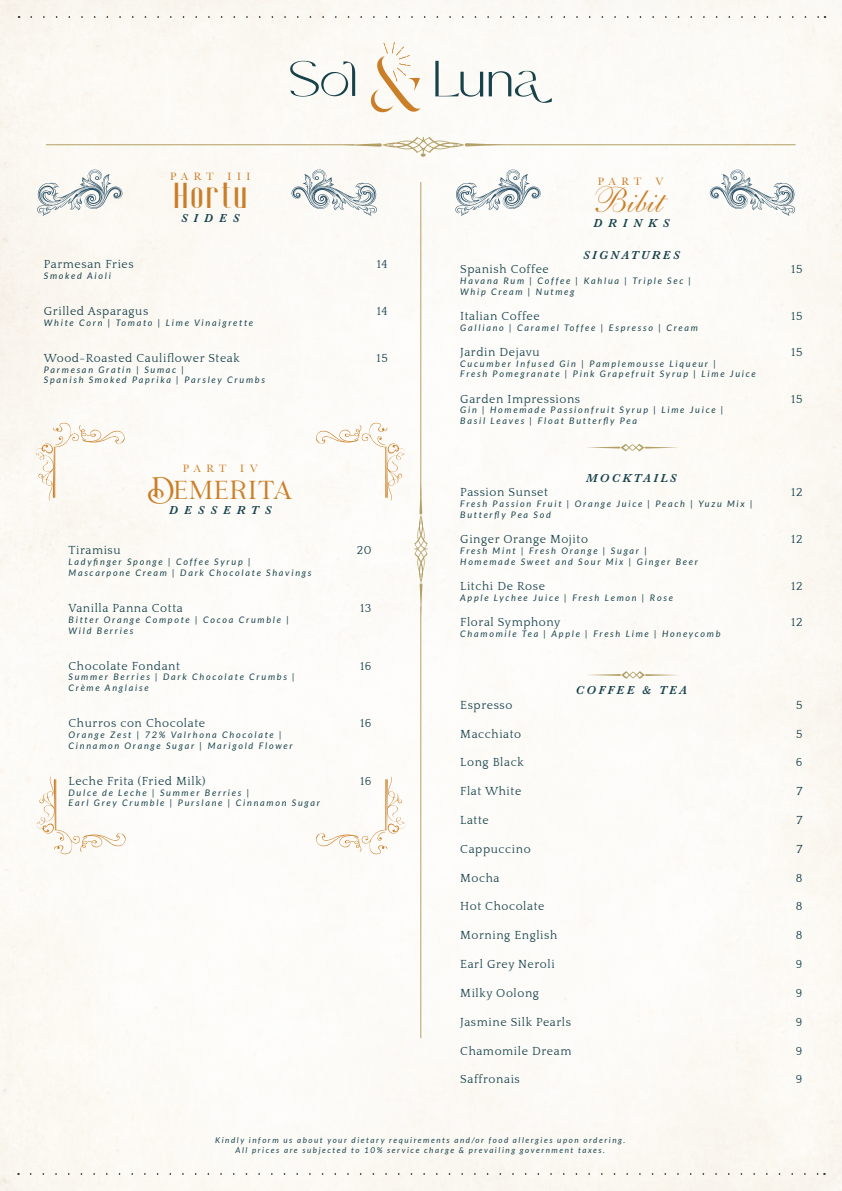
<style>
.page{position:relative;width:842px;height:1191px;background:#fff}
.page>*{position:absolute;margin:0;border:0;box-sizing:border-box;transform-origin:0 0}
.t1{font:36px "Espoir";letter-spacing:-.01em;color:#cd8129}
.t2{font:36px "Allegro";color:#cd8129}
.t3{font:26px "Bricktown";color:#cd8129}
.t4{font:12px "Quattrocento";letter-spacing:.05em;color:#18444e}
.t5{font:italic 600 12px "Baskerville";letter-spacing:.2em;color:#18444e}
.t6{font:italic 600 12px "Baskerville";letter-spacing:.5em;color:#18444e}
.t7{font:11px "Baskerville";letter-spacing:.455em;color:#cd8129}
.t8{font:italic 9px/10.8px "Lato";letter-spacing:.2em;color:#18444e}
.t9{font:italic 8px/9.6px "Lato";letter-spacing:.2em;color:#18444e;text-align:center}
</style>
<div class="page">
<img style="left:0;top:0;width:842px;height:1190px">
<p class="t7" style="left:170px;top:169px;width:45px">PART</p>
<p class="t7" style="left:228px;top:169px;width:24px">III</p>
<h1 class="t1" style="left:172px;top:173px;width:77px">Hortu</h1>
<h3 class="t5" style="left:181px;top:210px;width:60px">SIDES</h3>
<h3 class="t4" style="left:44px;top:258px;width:91px">Parmesan Fries</h3>
<h3 class="t4" style="left:377px;top:258px;width:12px">14</h3>
<p class="t8" style="left:44px;top:270px;width:69px">Smoked Aioli</p>
<h3 class="t4" style="left:44px;top:305px;width:106px">Grilled Asparagus</h3>
<h3 class="t4" style="left:377px;top:305px;width:12px">14</h3>
<p class="t8" style="left:44px;top:317px;width:211px">White Corn | Tomato | Lime Vinaigrette</p>
<h3 class="t4" style="left:44px;top:351px;width:197px">Wood-Roasted Cauliflower Steak</h3>
<h3 class="t4" style="left:376px;top:351px;width:13px">15</h3>
<p class="t8" style="left:44px;top:364px;width:223px">Parmesan Gratin | Sumac |<br>Spanish Smoked Paprika | Parsley Crumbs</p>
<p class="t7" style="left:183px;top:461px;width:76px">PART IV</p>
<h2 class="t3" style="left:147px;top:475px;width:148px">Demerita</h2>
<h3 class="t6" style="left:169px;top:501px;width:104px">DESSERTS</h3>
<h3 class="t4" style="left:69px;top:544px;width:54px">Tiramisu</h3>
<h3 class="t4" style="left:357px;top:544px;width:16px">20</h3>
<p class="t8" style="left:69px;top:557px;width:244px">Ladyfinger Sponge | Coffee Syrup |<br>Mascarpone Cream | Dark Chocolate Shavings</p>
<h3 class="t4" style="left:69px;top:602px;width:116px">Vanilla Panna Cotta</h3>
<h3 class="t4" style="left:360px;top:602px;width:13px">13</h3>
<p class="t8" style="left:69px;top:614px;width:222px">Bitter Orange Compote | Cocoa Crumble |<br>Wild Berries</p>
<h3 class="t4" style="left:69px;top:659px;width:113px">Chocolate Fondant</h3>
<h3 class="t4" style="left:360px;top:659px;width:13px">16</h3>
<p class="t8" style="left:69px;top:672px;width:228px">Summer Berries | Dark Chocolate Crumbs |<br>Crème Anglaise</p>
<h3 class="t4" style="left:69px;top:717px;width:138px">Churros con Chocolate</h3>
<h3 class="t4" style="left:360px;top:717px;width:13px">16</h3>
<p class="t8" style="left:69px;top:729px;width:226px">Orange Zest | 72% Valrhona Chocolate |<br>Cinnamon Orange Sugar | Marigold Flower</p>
<h3 class="t4" style="left:69px;top:774px;width:138px">Leche Frita (Fried Milk)</h3>
<h3 class="t4" style="left:360px;top:774px;width:13px">16</h3>
<p class="t8" style="left:69px;top:787px;width:253px">Dulce de Leche | Summer Berries |<br>Earl Grey Crumble | Purslane | Cinnamon Sugar</p>
<p class="t7" style="left:598px;top:174px;width:45px">PART</p>
<p class="t7" style="left:655px;top:174px;width:10px">V</p>
<h1 class="t2" style="left:587px;top:179px;width:71px">Bibit</h1>
<h3 class="t5" style="left:593px;top:215px;width:78px">DRINKS</h3>
<h3 class="t5" style="left:583px;top:246px;width:98px">SIGNATURES</h3>
<h3 class="t4" style="left:460px;top:263px;width:90px">Spanish Coffee</h3>
<h3 class="t4" style="left:791px;top:263px;width:13px">15</h3>
<p class="t8" style="left:460px;top:275px;width:233px">Havana Rum | Coffee | Kahlua | Triple Sec |<br>Whip Cream | Nutmeg</p>
<h3 class="t4" style="left:460px;top:310px;width:81px">Italian Coffee</h3>
<h3 class="t4" style="left:791px;top:310px;width:13px">15</h3>
<p class="t8" style="left:460px;top:322px;width:239px">Galliano | Caramel Toffee | Espresso | Cream</p>
<h3 class="t4" style="left:460px;top:346px;width:81px">Jardin Dejavu</h3>
<h3 class="t4" style="left:791px;top:346px;width:13px">15</h3>
<p class="t8" style="left:460px;top:358px;width:297px">Cucumber Infused Gin | Pamplemousse Liqueur |<br>Fresh Pomegranate | Pink Grapefruit Syrup | Lime Juice</p>
<h3 class="t4" style="left:460px;top:392px;width:121px">Garden Impressions</h3>
<h3 class="t4" style="left:791px;top:392px;width:13px">15</h3>
<p class="t8" style="left:460px;top:405px;width:265px">Gin | Homemade Passionfruit Syrup | Lime Juice |<br>Basil Leaves | Float Butterfly Pea</p>
<h3 class="t5" style="left:586px;top:470px;width:92px">MOCKTAILS</h3>
<h3 class="t4" style="left:460px;top:486px;width:89px">Passion Sunset</h3>
<h3 class="t4" style="left:791px;top:486px;width:13px">12</h3>
<p class="t8" style="left:460px;top:499px;width:294px">Fresh Passion Fruit | Orange Juice | Peach | Yuzu Mix |<br>Butterfly Pea Sod</p>
<h3 class="t4" style="left:460px;top:533px;width:129px">Ginger Orange Mojito</h3>
<h3 class="t4" style="left:791px;top:533px;width:13px">12</h3>
<p class="t8" style="left:460px;top:545px;width:239px">Fresh Mint | Fresh Orange | Sugar |<br>Homemade Sweet and Sour Mix | Ginger Beer</p>
<h3 class="t4" style="left:460px;top:580px;width:86px">Litchi De Rose</h3>
<h3 class="t4" style="left:791px;top:580px;width:13px">12</h3>
<p class="t8" style="left:460px;top:592px;width:214px">Apple Lychee Juice | Fresh Lemon | Rose</p>
<h3 class="t4" style="left:460px;top:616px;width:102px">Floral Symphony</h3>
<h3 class="t4" style="left:791px;top:616px;width:13px">12</h3>
<p class="t8" style="left:460px;top:628px;width:262px">Chamomile Tea | Apple | Fresh Lime | Honeycomb</p>
<h3 class="t5" style="left:576px;top:682px;width:112px">COFFEE &amp; TEA</h3>
<h3 class="t4" style="left:460px;top:698px;width:54px">Espresso</h3>
<h3 class="t4" style="left:796px;top:698px;width:8px">5</h3>
<h3 class="t4" style="left:460px;top:727px;width:63px">Macchiato</h3>
<h3 class="t4" style="left:796px;top:727px;width:8px">5</h3>
<h3 class="t4" style="left:460px;top:756px;width:65px">Long Black</h3>
<h3 class="t4" style="left:796px;top:756px;width:8px">6</h3>
<h3 class="t4" style="left:460px;top:785px;width:63px">Flat White</h3>
<h3 class="t4" style="left:796px;top:785px;width:8px">7</h3>
<h3 class="t4" style="left:460px;top:814px;width:30px">Latte</h3>
<h3 class="t4" style="left:796px;top:814px;width:8px">7</h3>
<h3 class="t4" style="left:460px;top:842px;width:72px">Cappuccino</h3>
<h3 class="t4" style="left:796px;top:842px;width:8px">7</h3>
<h3 class="t4" style="left:460px;top:871px;width:41px">Mocha</h3>
<h3 class="t4" style="left:796px;top:871px;width:8px">8</h3>
<h3 class="t4" style="left:460px;top:900px;width:86px">Hot Chocolate</h3>
<h3 class="t4" style="left:796px;top:900px;width:8px">8</h3>
<h3 class="t4" style="left:460px;top:929px;width:98px">Morning English</h3>
<h3 class="t4" style="left:796px;top:929px;width:8px">8</h3>
<h3 class="t4" style="left:460px;top:958px;width:96px">Earl Grey Neroli</h3>
<h3 class="t4" style="left:796px;top:958px;width:8px">9</h3>
<h3 class="t4" style="left:460px;top:986px;width:80px">Milky Oolong</h3>
<h3 class="t4" style="left:796px;top:986px;width:8px">9</h3>
<h3 class="t4" style="left:460px;top:1015px;width:112px">Jasmine Silk Pearls</h3>
<h3 class="t4" style="left:796px;top:1015px;width:8px">9</h3>
<h3 class="t4" style="left:460px;top:1044px;width:113px">Chamomile Dream</h3>
<h3 class="t4" style="left:796px;top:1044px;width:8px">9</h3>
<h3 class="t4" style="left:460px;top:1073px;width:61px">Saffronais</h3>
<h3 class="t4" style="left:796px;top:1073px;width:8px">9</h3>
<p class="t9" style="left:215px;top:1135px;width:411px">Kindly inform us about your dietary requirements and/or food allergies upon ordering.<br>All prices are subjected to 10% service charge &amp; prevailing government taxes.</p>
</div>
